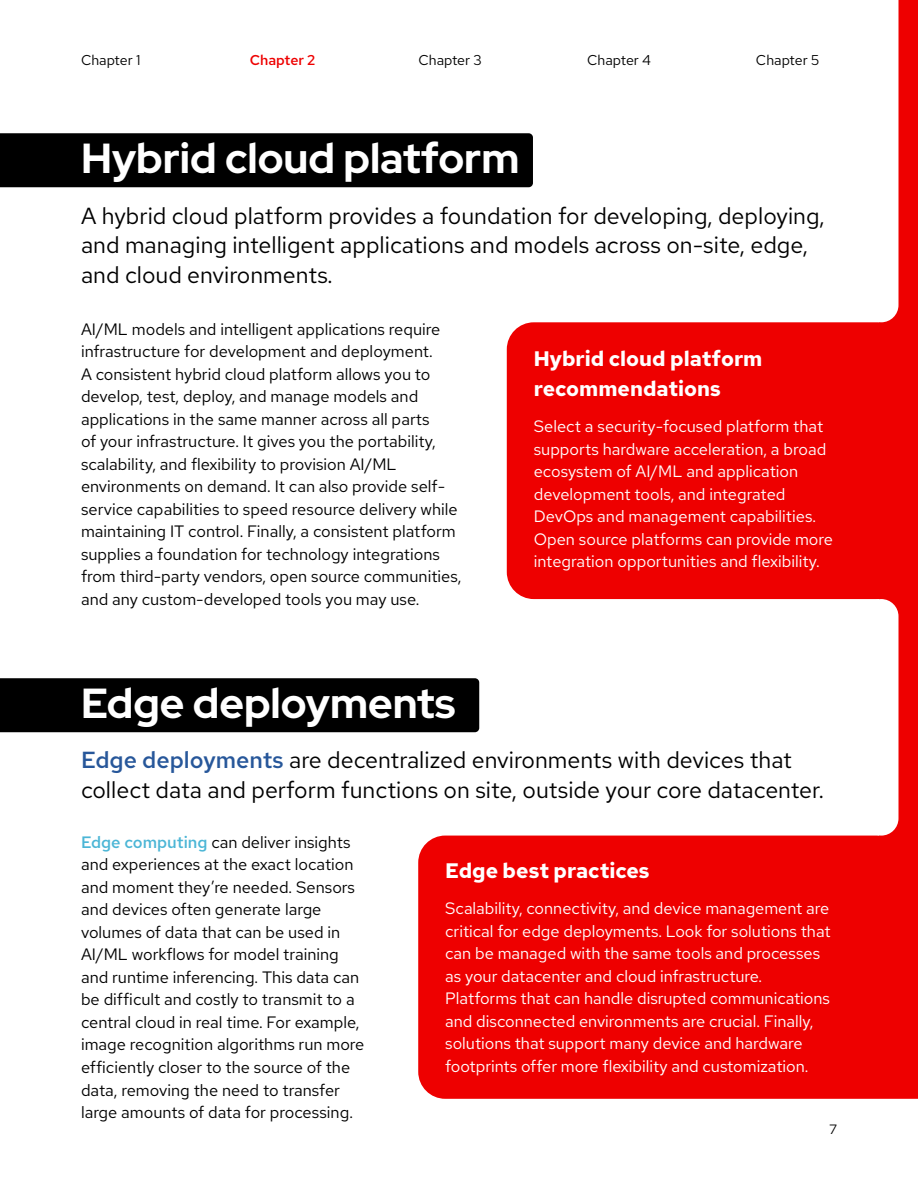
<style>
.page{position:relative;width:918px;height:1188px;background:#fff}
.page>*{position:absolute;margin:0;border:0;box-sizing:border-box;transform-origin:0 0}
.t1{font:700 42px "Red Hat Display";color:#fff}
.t2{font:23.25px/30px "Red Hat Text";color:#000}
.t3{font:700 21px/30px "Red Hat Text";color:#fff}
.t4{font:16.5px/22.5px "Red Hat Text";color:#000}
.t5{font:16.5px/22.5px "Red Hat Text";color:#fff}
.t6{font:14.25px "Red Hat Text";color:#000}
.t7{font:500 14.25px "Red Hat Text";color:#e00}
.t8{font:13.5px "Red Hat Text";color:#000}
.s1{font-weight:500;color:#27579a}
.s2{font-weight:500;color:#4cb6d6}
</style>
<div class="page">
<div style="left:0;top:678px;width:479px;height:54px;background:#000"></div>
<div style="left:0;top:133px;width:533px;height:54px;background:#000"></div>
<div style="left:507px;top:322px;width:411px;height:277px;background:#e00"></div>
<div style="left:418px;top:836px;width:500px;height:263px;background:#e00"></div>
<div style="left:879px;top:599px;width:39px;height:237px;background:#e00"></div>
<div style="left:864px;top:599px;width:34px;height:237px;background:#fff;border-radius:17px"></div>
<div style="left:879px;top:0;width:39px;height:322px;background:#e00"></div>
<div style="left:879px;top:0;width:19px;height:322px;background:#fff"></div>
<p class="t6" style="left:81px;top:50px;width:61px">Chapter 1</p>
<p class="t7" style="left:250px;top:50px;width:67px">Chapter 2</p>
<p class="t6" style="left:418px;top:50px;width:65px">Chapter 3</p>
<p class="t6" style="left:587px;top:50px;width:65px">Chapter 4</p>
<p class="t6" style="left:756px;top:50px;width:65px">Chapter 5</p>
<h1 class="t1" style="left:81px;top:131px;width:440px">Hybrid cloud platform</h1>
<h2 class="t2" style="left:81px;top:200px;width:745px">A hybrid cloud platform provides a foundation for developing, deploying, and managing intelligent applications and models across on-site, edge, and cloud environments.</h2>
<p class="t4" style="left:81px;top:317px;width:382px">AI/ML models and intelligent applications require infrastructure for development and deployment.<br>A consistent hybrid cloud platform allows you to develop, test, deploy, and manage models and applications in the same manner across all parts<br>of your infrastructure. It gives you the portability, scalability, and flexibility to provision AI/ML environments on demand. It can also provide self&shy;service capabilities to speed resource delivery while maintaining IT control. Finally, a consistent platform supplies a foundation for technology integrations from third-party vendors, open source communities, and any custom-developed tools you may use.</p>
<p class="t3" style="left:534px;top:344px;width:230px">Hybrid cloud platform recommendations</p>
<p class="t5" style="left:534px;top:415px;width:301px">Select a security-focused platform that supports hardware acceleration, a broad ecosystem of AI/ML and application development tools, and integrated DevOps and management capabilities.<br>Open source platforms can provide more integration opportunities and flexibility.</p>
<h1 class="t1" style="left:81px;top:675px;width:376px">Edge deployments</h1>
<h2 class="t2" style="left:81px;top:744px;width:744px"><span class="s1">Edge deployments</span> are decentralized environments with devices that collect data and perform functions on site, outside your core datacenter.</h2>
<p class="t4" style="left:81px;top:831px;width:285px"><span class="s2">Edge computing</span> can deliver insights and experiences at the exact location and moment they’re needed. Sensors and devices often generate large volumes of data that can be used in AI/ML workflows for model training and runtime inferencing. This data can be difficult and costly to transmit to a central cloud in real time. For example, image recognition algorithms run more efficiently closer to the source of the data, removing the need to transfer large amounts of data for processing.</p>
<p class="t3" style="left:445px;top:856px;width:206px">Edge best practices</p>
<p class="t5" style="left:445px;top:897px;width:387px">Scalability, connectivity, and device management are critical for edge deployments. Look for solutions that can be managed with the same tools and processes as your datacenter and cloud infrastructure.<br>Platforms that can handle disrupted communications and disconnected environments are crucial. Finally, solutions that support many device and hardware footprints offer more flexibility and customization.</p>
<p class="t8" style="left:829px;top:1120px;width:9px">7</p>
</div>
